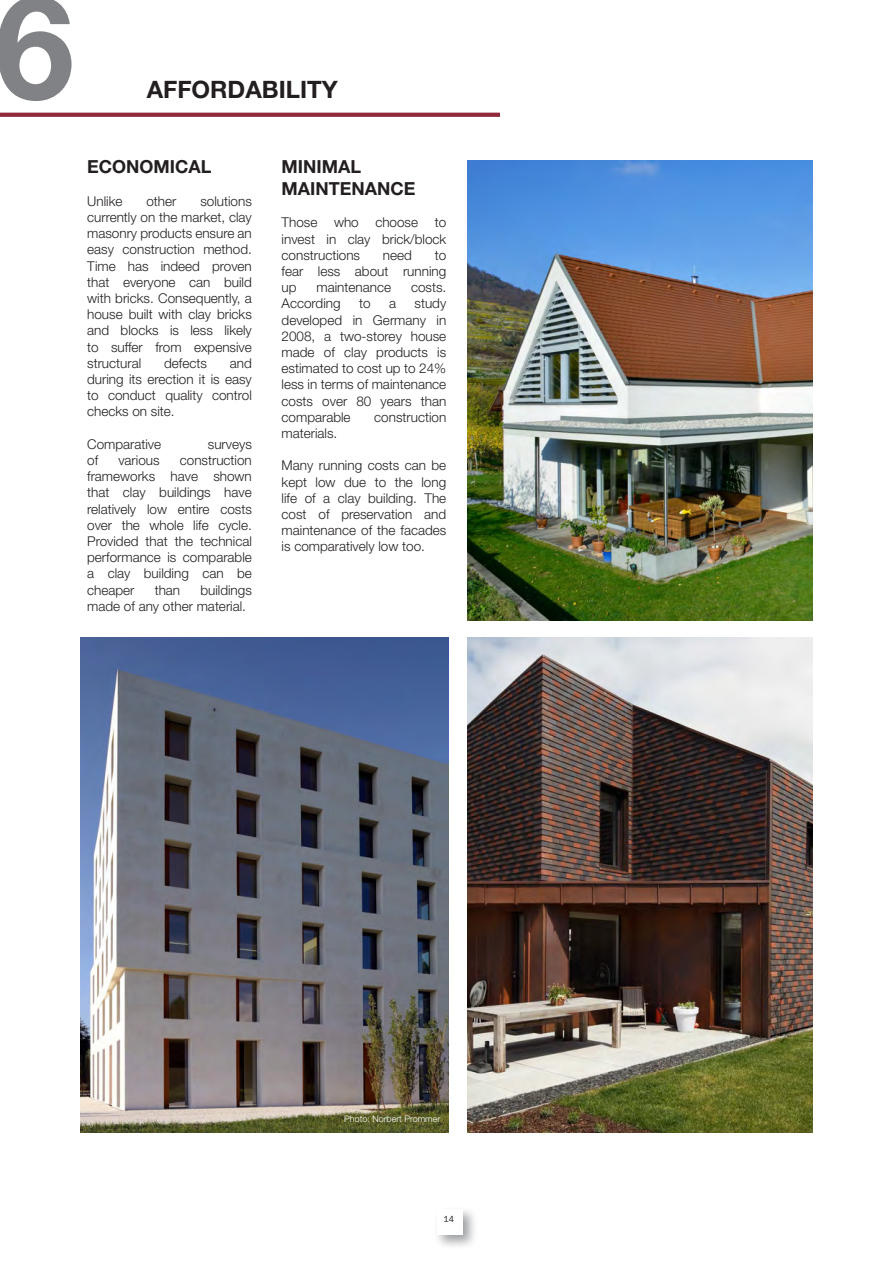
<style>
.page{position:relative;width:893px;height:1263px;background:#fff}
.page>*{position:absolute;margin:0;border:0;box-sizing:border-box;transform-origin:0 0}
.t1{font:700 144px "Helvetica Neue LT Std";color:#808285}
.t2{font:700 24px "Helvetica Neue LT Std";color:#231f20}
.t3{font:700 18px/21.6px "Helvetica Neue LT Std";color:#231f20}
.t4{font:300 13.5px/16.2px "Helvetica Neue LT Std";color:#231f20;text-align:justify}
.t5{font:300 9px "Helvetica Neue LT Std";color:#fff}
.t6{font:9px "Franklin Goth EF";color:#231f20}
</style>
<div class="page">
<svg style="left:0;top:113px;width:500px;height:4px;background:#942f3f"></svg>
<img style="left:468px;top:161px;width:344px;height:460px">
<img style="left:468px;top:637px;width:344px;height:495px">
<img style="left:81px;top:637px;width:368px;height:495px">
<div style="left:434px;top:1206px;width:44px;height:44px;background:#808285;opacity:.75"></div>
<div style="left:437px;top:1209px;width:26px;height:26px;background:#fff"></div>
<p class="t1" style="left:-6px;top:-41px;width:82px">6</p>
<p class="t2" style="left:147px;top:74px;width:193px">AFFORDABILITY</p>
<p class="t3" style="left:87px;top:156px;width:126px">ECONOMICAL</p>
<p class="t4" style="left:87px;top:193px;width:37px">Unlike</p>
<p class="t4" style="left:146px;top:193px;width:32px">other</p>
<p class="t4" style="left:87px;top:193px;width:166px;text-indent:113px">solutions currently on the market, clay masonry products ensure an easy construction method.<br>Time has indeed proven that everyone can build with bricks. Consequently, a house built with clay bricks and blocks is less likely to suffer from expensive structural</p>
<p class="t4" style="left:87px;top:355px;width:166px;text-indent:143px">and during its erection it is easy to conduct quality control checks on site.</p>
<p class="t4" style="left:87px;top:436px;width:76px">Comparative</p>
<p class="t4" style="left:208px;top:436px;width:45px">surveys</p>
<p class="t4" style="left:87px;top:452px;width:13px">of</p>
<p class="t4" style="left:118px;top:452px;width:43px">various</p>
<p class="t4" style="left:164px;top:355px;width:44px">defects</p>
<p class="t4" style="left:87px;top:452px;width:166px;text-indent:93px">construction frameworks have shown that clay buildings have relatively low entire costs over the whole life cycle.<br>Provided that the technical performance is comparable a clay building can be cheaper</p>
<p class="t4" style="left:87px;top:581px;width:166px;text-indent:113px">buildings made of any other material.</p>
<p class="t4" style="left:155px;top:581px;width:27px">than</p>
<p class="t3" style="left:282px;top:156px;width:135px">MINIMAL<br>MAINTENANCE</p>
<p class="t4" style="left:282px;top:214px;width:166px">Those who choose to invest in clay brick/block constructions</p>
<p class="t4" style="left:383px;top:247px;width:31px">need</p>
<p class="t4" style="left:282px;top:247px;width:166px;text-indent:153px">to fear less about running up</p>
<p class="t4" style="left:317px;top:279px;width:76px">maintenance</p>
<p class="t4" style="left:411px;top:279px;width:37px">costs.</p>
<p class="t4" style="left:282px;top:295px;width:61px">According</p>
<p class="t4" style="left:359px;top:295px;width:13px">to</p>
<p class="t4" style="left:389px;top:295px;width:9px">a</p>
<p class="t4" style="left:282px;top:295px;width:166px;text-indent:133px">study developed in Germany in 2008, a two-storey house made of clay products is estimated to cost up to 24% less in terms of maintenance costs over 80 years than comparable</p>
<p class="t4" style="left:374px;top:409px;width:74px">construction</p>
<p class="t4" style="left:282px;top:425px;width:57px">materials.</p>
<p class="t4" style="left:282px;top:457px;width:166px">Many running costs can be kept low due to the long life of a clay building. The cost of preservation and maintenance of the facades is comparatively low too.</p>
<p class="t5" style="left:344px;top:1113px;width:98px">Photo: Norbert Prommer</p>
<p class="t6" style="left:443px;top:1214px;width:12px">14</p>
</div>
